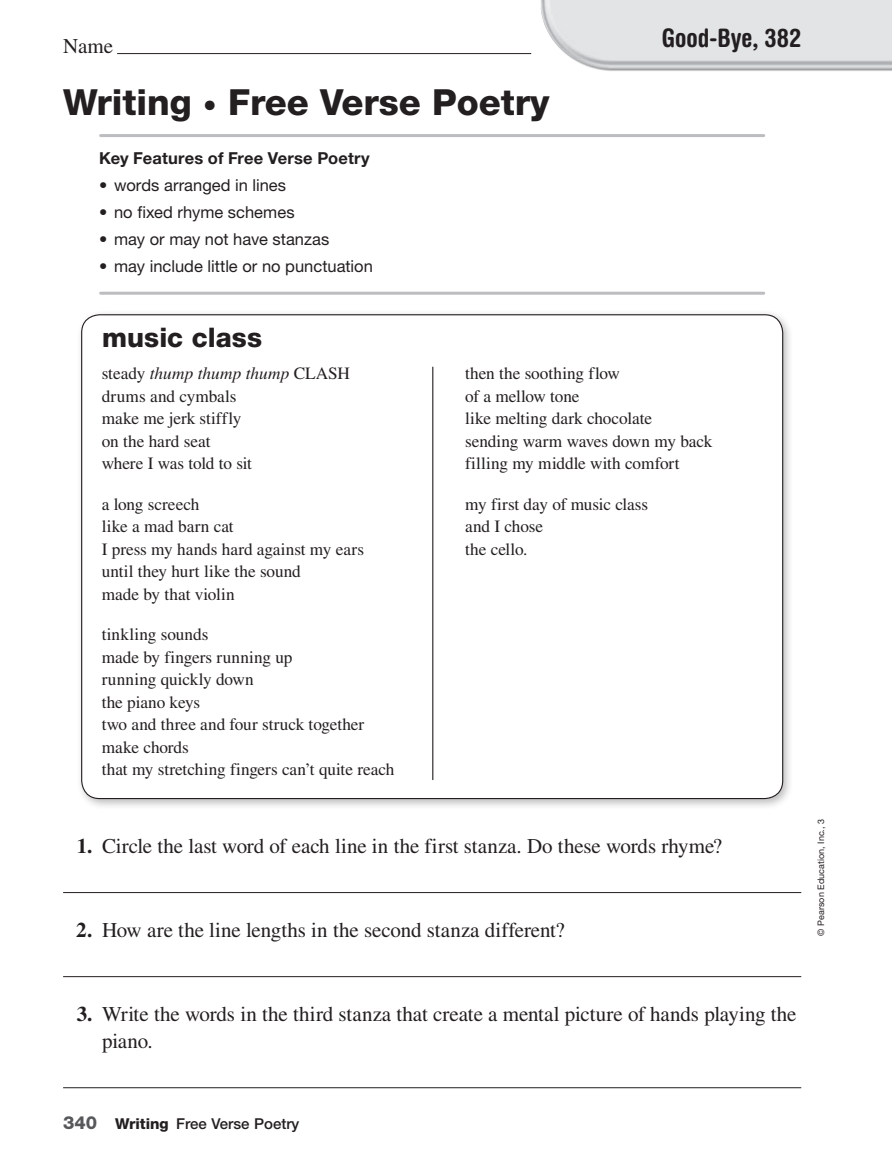
<style>
.page{position:relative;width:892px;height:1173px;background:#fff}
.page>*{position:absolute;margin:0;border:0;box-sizing:border-box;transform-origin:0 0}
.t1{font:800 36px "Helvetica Neue";color:#231f20}
.t2{font:800 27px "Helvetica Neue LT Std";color:#231f20}
.t3{font:700 condensed 25.5px "Helvetica Rounded LT Std";color:#231f20}
.t4{font:21px/27px "Times LT Std";letter-spacing:-.005em;color:#231f20}
.t5{font:17.25px/22.5px "Times LT Std";letter-spacing:-.005em;color:#231f20}
.t6{font:16.5px "Helvetica Neue LT Std";color:#231f20}
.t7{font:700 16.5px "Helvetica Neue LT Std";letter-spacing:.01em;color:#231f20}
.t8{font:500 15px "Helvetica Neue LT Std";color:#231f20}
.t9{font:9px "Helvetica Neue LT Std";color:#231f20}
.s1{font-size:27px}
.s2{font-style:italic}
.s3{font-weight:700}
.s4{font-weight:800;font-size:18px;color:#57585a}
.s5{font-weight:800}
</style>
<div class="page">
<img style="left:528px;top:0;width:364px;height:71px">
<hr style="left:117px;top:53px;width:414px;height:1px;background:#231f20">
<hr style="left:63px;top:891px;width:738px;height:1px;background:#231f20">
<hr style="left:63px;top:975px;width:738px;height:1px;background:#231f20">
<hr style="left:63px;top:1086px;width:738px;height:1px;background:#231f20">
<hr style="left:101px;top:134px;width:663px;height:3px;background:#bcbdc0">
<hr style="left:101px;top:291px;width:663px;height:3px;background:#bcbdc0">
<div style="left:76px;top:309px;width:718px;height:501px;background:#231f20;opacity:.3"></div>
<div style="left:82px;top:315px;width:701px;height:483px;background:#fff;border-radius:18px"></div>
<hr style="left:432px;top:366px;width:1px;height:413px;background:#231f20">
<p class="t4" style="left:63px;top:33px;width:52px">Name</p>
<p class="t1" style="left:63px;top:80px;width:488px">Writing <span class="s1">•</span> Free Verse Poetry</p>
<p class="t7" style="left:99px;top:148px;width:272px">Key Features of Free Verse Poetry</p>
<p class="t6" style="left:99px;top:175px;width:189px">• words arranged in lines</p>
<p class="t6" style="left:99px;top:202px;width:197px">• no fixed rhyme schemes</p>
<p class="t6" style="left:99px;top:229px;width:232px">• may or may not have stanzas</p>
<p class="t6" style="left:99px;top:256px;width:275px">• may include little or no punctuation</p>
<p class="t3" style="left:662px;top:22px;width:141px">Good-Bye, 382</p>
<p class="t2" style="left:102px;top:321px;width:161px">music class</p>
<p class="t5" style="left:102px;top:362px;width:250px">steady <span class="s2">thump thump thump</span> CLASH drums and cymbals<br>make me jerk stiffly<br>on the hard seat<br>where I was told to sit</p>
<p class="t5" style="left:102px;top:492px;width:264px">a long screech<br>like a mad barn cat<br>I press my hands hard against my ears until they hurt like the sound<br>made by that violin</p>
<p class="t5" style="left:102px;top:623px;width:294px">tinkling sounds<br>made by fingers running up<br>running quickly down<br>the piano keys<br>two and three and four struck together make chords<br>that my stretching fingers can’t quite reach</p>
<p class="t5" style="left:465px;top:362px;width:249px">then the soothing flow<br>of a mellow tone<br>like melting dark chocolate<br>sending warm waves down my back filling my middle with comfort</p>
<p class="t5" style="left:465px;top:492px;width:184px">my first day of music class and I chose<br>the cello.</p>
<p class="t4" style="left:77px;top:832px;width:647px"><span class="s3">1.</span> Circle the last word of each line in the first stanza. Do these words rhyme?</p>
<p class="t4" style="left:76px;top:916px;width:490px"><span class="s3">2.</span> How are the line lengths in the second stanza different?</p>
<p class="t9" style="left:815px;top:935px;width:118px;rotate:-90deg">© Pearson Education, Inc., 3</p>
<p class="t4" style="left:102px;top:1000px;width:696px;text-indent:-25px"><span class="s3">3.</span> Write the words in the third stanza that create a mental picture of hands playing the piano.</p>
<p class="t8" style="left:63px;top:1114px;width:238px"><span class="s4">340</span> <span class="s5">Writing</span> Free Verse Poetry</p>
</div>
